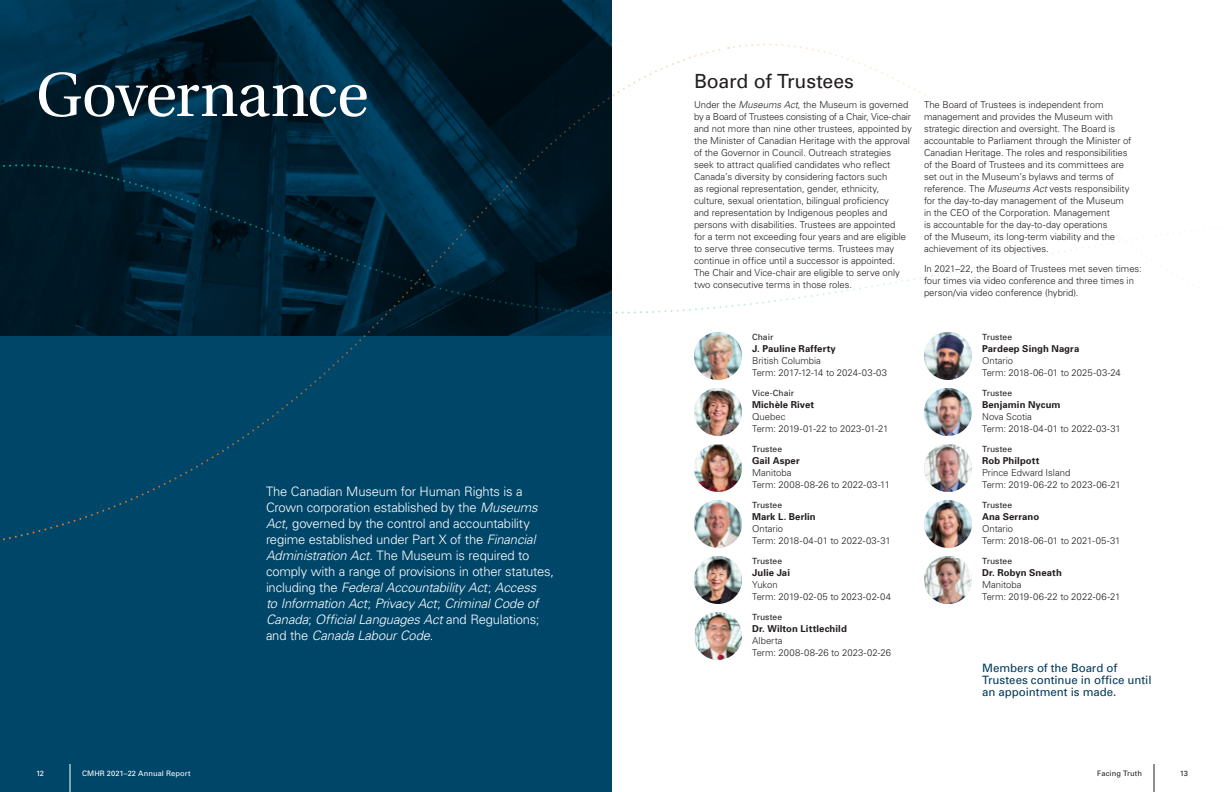
<style>
.page{position:relative;width:1224px;height:792px;background:#fff}
.page>*{position:absolute;margin:0;border:0;box-sizing:border-box;transform-origin:0 0}
.t1{font:62px "Utopia";letter-spacing:-.02em;color:#fff}
.t2{font:19.5px "Univers";letter-spacing:-.01em;color:#231f20}
.t3{font:300 13px/16px "Univers";letter-spacing:-.015em;color:#fff}
.t4{font:11.5px/12px "Univers";letter-spacing:-.005em;color:#003a5d}
.t5{font:300 9.5px/12px "Univers";letter-spacing:-.005em;color:#231f20}
.t6{font:700 9.5px "Univers";letter-spacing:.01em;color:#231f20}
.t7{font:8.5px "Univers";letter-spacing:.005em;color:#231f20}
.t8{font:7.5px "Univers";letter-spacing:.015em;color:#fff}
.t9{font:7.5px "Univers";letter-spacing:.015em;color:#231f20}
.s1{font-style:italic}
</style>
<div class="page">
<div style="left:0;top:0;width:612px;height:792px;background:#004669"></div>
<img style="left:0;top:0;width:612px;height:46px">
<svg style="left:0;top:46px;width:727px;height:500px"></svg>
<svg style="left:0;top:163px;width:591px;height:151px;background:#001f30"></svg>
<svg style="left:596px;top:221px;width:627px;height:98px"></svg>
<img style="left:694px;top:332px;width:48px;height:48px;border-radius:24px">
<img style="left:924px;top:332px;width:48px;height:48px;border-radius:24px">
<img style="left:924px;top:388px;width:48px;height:48px;border-radius:24px">
<img style="left:924px;top:444px;width:48px;height:48px;border-radius:24px">
<img style="left:924px;top:500px;width:48px;height:48px;border-radius:24px">
<img style="left:924px;top:556px;width:48px;height:48px;border-radius:24px">
<img style="left:694px;top:444px;width:48px;height:48px;border-radius:24px">
<img style="left:694px;top:500px;width:48px;height:48px;border-radius:24px">
<img style="left:694px;top:556px;width:48px;height:48px;border-radius:24px">
<img style="left:694px;top:612px;width:48px;height:48px;border-radius:24px">
<img style="left:694px;top:388px;width:48px;height:48px;border-radius:24px">
<svg style="left:1154px;top:764px;width:1px;height:28px"></svg>
<svg style="left:70px;top:764px;width:1px;height:28px"></svg>
<h1 class="t1" style="left:36px;top:61px;width:334px">Governance</h1>
<h2 class="t2" style="left:694px;top:69px;width:162px">Board of Trustees</h2>
<p class="t5" style="left:694px;top:98px;width:219px">Under the <span class="s1">Museums Act</span>, the Museum is governed by a Board of Trustees consisting of a Chair, Vice-chair and not more than nine other trustees, appointed by the Minister of Canadian Heritage with the approval of the Governor in Council. Outreach strategies seek to attract qualified candidates who reflect Canada’s diversity by considering factors such<br>as regional representation, gender, ethnicity, culture, sexual orientation, bilingual proficiency<br>and representation by Indigenous peoples and persons with disabilities. Trustees are appointed<br>for a term not exceeding four years and are eligible to serve three consecutive terms. Trustees may continue in office until a successor is appointed.<br>The Chair and Vice-chair are eligible to serve only two consecutive terms in those roles.</p>
<p class="t5" style="left:924px;top:98px;width:209px">The Board of Trustees is independent from management and provides the Museum with strategic direction and oversight. The Board is accountable to Parliament through the Minister of Canadian Heritage. The roles and responsibilities of the Board of Trustees and its committees are set out in the Museum’s bylaws and terms of reference. The <span class="s1">Museums Act</span> vests responsibility for the day-to-day management of the Museum in the CEO of the Corporation. Management<br>is accountable for the day-to-day operations<br>of the Museum, its long-term viability and the achievement of its objectives.</p>
<p class="t5" style="left:924px;top:262px;width:219px">In 2021–22, the Board of Trustees met seven times: four times via video conference and three times in person/via video conference (hybrid).</p>
<p class="t3" style="left:266px;top:483px;width:290px">The Canadian Museum for Human Rights is a Crown corporation established by the <span class="s1">Museums Act</span>, governed by the control and accountability regime established under Part X of the <span class="s1">Financial Administration Act</span>. The Museum is required to comply with a range of provisions in other statutes, including the <span class="s1">Federal Accountability Act</span>; <span class="s1">Access<br>to Information Act</span>; <span class="s1">Privacy Act</span>; <span class="s1">Criminal Code of Canada</span>; <span class="s1">Official Languages Act</span> and Regulations; and the <span class="s1">Canada Labour Code</span>.</p>
<p class="t7" style="left:752px;top:332px;width:23px">Chair</p>
<p class="t6" style="left:752px;top:343px;width:85px">J. Pauline Rafferty</p>
<p class="t5" style="left:752px;top:354px;width:136px">British Columbia<br>Term: 2017-12-14 to 2024-03-03</p>
<p class="t7" style="left:752px;top:388px;width:43px">Vice-Chair</p>
<p class="t6" style="left:752px;top:399px;width:64px">Michèle Rivet</p>
<p class="t5" style="left:752px;top:410px;width:138px">Quebec<br>Term: 2019-01-22 to 2023-01-21</p>
<p class="t7" style="left:752px;top:444px;width:32px">Trustee</p>
<p class="t6" style="left:752px;top:455px;width:49px">Gail Asper</p>
<p class="t5" style="left:752px;top:466px;width:139px">Manitoba<br>Term: 2008-08-26 to 2022-03-11</p>
<p class="t7" style="left:752px;top:500px;width:32px">Trustee</p>
<p class="t6" style="left:752px;top:511px;width:65px">Mark L. Berlin</p>
<p class="t5" style="left:752px;top:522px;width:140px">Ontario<br>Term: 2018-04-01 to 2022-03-31</p>
<p class="t7" style="left:752px;top:556px;width:32px">Trustee</p>
<p class="t6" style="left:752px;top:567px;width:39px">Julie Jai</p>
<p class="t5" style="left:752px;top:578px;width:140px">Yukon<br>Term: 2019-02-05 to 2023-02-04</p>
<p class="t7" style="left:752px;top:612px;width:32px">Trustee</p>
<p class="t6" style="left:752px;top:623px;width:96px">Dr. Wilton Littlechild</p>
<p class="t5" style="left:752px;top:634px;width:141px">Alberta<br>Term: 2008-08-26 to 2023-02-26</p>
<p class="t7" style="left:982px;top:332px;width:32px">Trustee</p>
<p class="t6" style="left:982px;top:343px;width:99px">Pardeep Singh Nagra</p>
<p class="t5" style="left:982px;top:354px;width:140px">Ontario<br>Term: 2018-06-01 to 2025-03-24</p>
<p class="t7" style="left:982px;top:388px;width:32px">Trustee</p>
<p class="t6" style="left:982px;top:399px;width:80px">Benjamin Nycum</p>
<p class="t5" style="left:982px;top:410px;width:140px">Nova Scotia<br>Term: 2018-04-01 to 2022-03-31</p>
<p class="t7" style="left:982px;top:444px;width:32px">Trustee</p>
<p class="t6" style="left:982px;top:455px;width:59px">Rob Philpott</p>
<p class="t5" style="left:982px;top:466px;width:140px">Prince Edward Island<br>Term: 2019-06-22 to 2023-06-21</p>
<p class="t7" style="left:982px;top:500px;width:32px">Trustee</p>
<p class="t6" style="left:982px;top:511px;width:59px">Ana Serrano</p>
<p class="t5" style="left:982px;top:522px;width:140px">Ontario<br>Term: 2018-06-01 to 2021-05-31</p>
<p class="t7" style="left:982px;top:556px;width:32px">Trustee</p>
<p class="t6" style="left:982px;top:567px;width:81px">Dr. Robyn Sneath</p>
<p class="t5" style="left:982px;top:578px;width:140px">Manitoba<br>Term: 2019-06-22 to 2022-06-21</p>
<p class="t4" style="left:982px;top:662px;width:171px">Members of the Board of<br>Trustees continue in office until an appointment is made.</p>
<p class="t8" style="left:36px;top:769px;width:10px">12</p>
<p class="t8" style="left:82px;top:769px;width:110px">CMHR 2021–22 Annual Report</p>
<p class="t9" style="left:1097px;top:769px;width:46px">Facing Truth</p>
<p class="t9" style="left:1180px;top:769px;width:10px">13</p>
</div>
